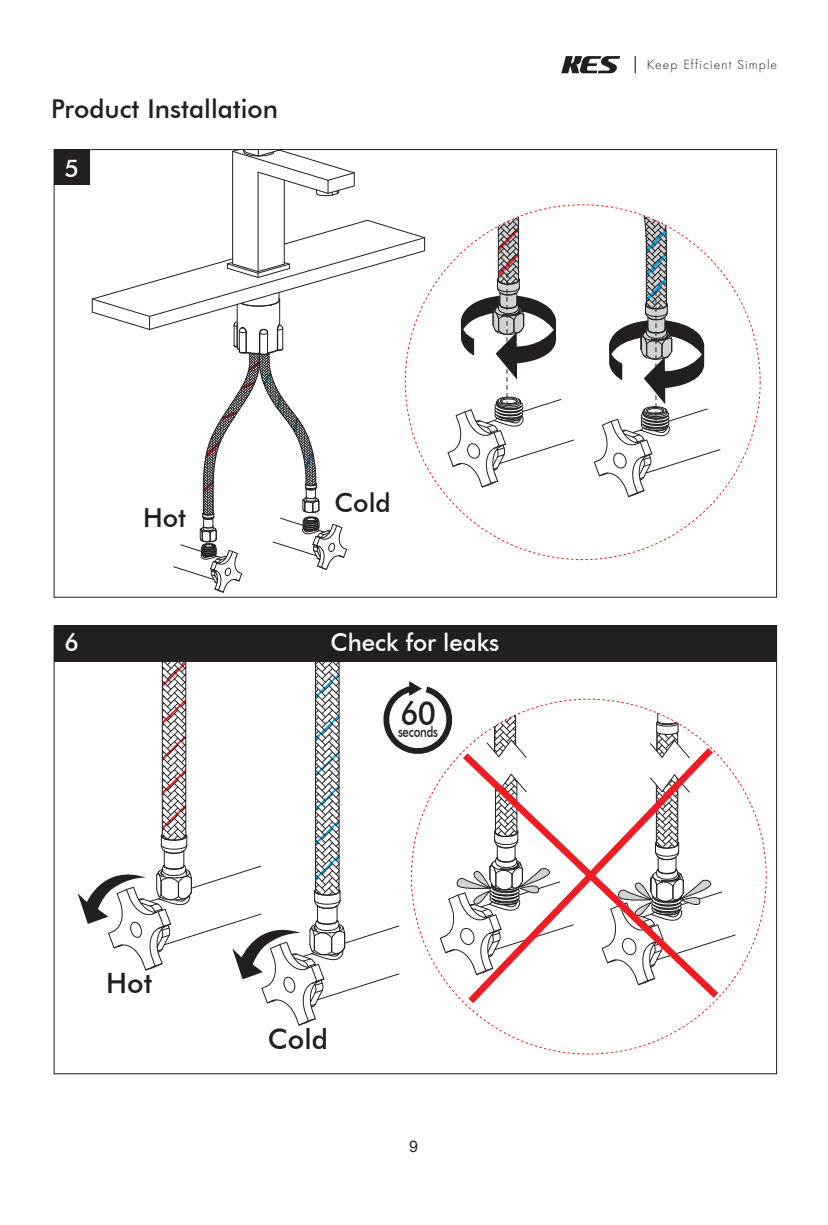
<style>
.page{position:relative;width:828px;height:1225px;background:#fff}
.page>*{position:absolute;margin:0;border:0;box-sizing:border-box;transform-origin:0 0}
.t1{font:500 32.8px "Futura BT";color:#231f20;scale:.92 1}
.t2{font:500 28px "Futura BT";color:#231f20}
.t3{font:500 26.2px "Futura BT";color:#231f20}
.t4{font:500 26px "Futura BT";color:#231f20}
.t5{font:500 24.4px "Futura BT";color:#fff}
.t6{font:500 24px "Futura BT";color:#fff}
.t7{font:16px "Arial";color:#231f20}
.t8{font:500 14.8px "Futura BT";letter-spacing:-.025em;color:#231f20;scale:.77 1}
.t9{font:300 13.8px "Futura";letter-spacing:.08em;color:#231f20}
</style>
<div class="page">
<svg style="left:561px;top:56px;width:59px;height:17px"></svg>
<svg style="left:635px;top:56px;width:1px;height:17px"></svg>
<div style="left:54px;top:626px;width:723px;height:36px;background:#231f20"></div>
<svg style="left:491px;top:776px;width:276px;height:279px"></svg>
<svg style="left:78px;top:662px;width:657px;height:363px"></svg>
<hr style="left:232px;top:151px;width:1px;height:113px;background:#231f20">
<hr style="left:258px;top:172px;width:1px;height:100px;background:#231f20">
<hr style="left:284px;top:180px;width:1px;height:84px;background:#231f20">
<svg style="left:232px;top:151px;width:123px;height:45px"></svg>
<svg style="left:92px;top:205px;width:628px;height:387px"></svg>
<div style="left:54px;top:149px;width:35px;height:36px;background:#231f20"></div>
<h3 class="t4" style="left:51px;top:93px;width:228px">Product Installation</h3>
<h3 class="t6" style="left:64px;top:151px;width:16px">5</h3>
<h3 class="t5" style="left:65px;top:153px;width:16px">5</h3>
<h3 class="t5" style="left:65px;top:628px;width:16px">6</h3>
<h3 class="t3" style="left:143px;top:502px;width:45px">Hot</h3>
<h3 class="t3" style="left:334px;top:487px;width:58px">Cold</h3>
<h3 class="t5" style="left:330px;top:628px;width:170px">Check for leaks</h3>
<h1 class="t1" style="left:400px;top:694px;width:40px">60</h1>
<p class="t8" style="left:398px;top:722px;width:53px">seconds</p>
<h2 class="t2" style="left:106px;top:965px;width:47px">Hot</h2>
<h2 class="t2" style="left:268px;top:1022px;width:62px">Cold</h2>
<p class="t7" style="left:409px;top:1135px;width:10px">9</p>
<p class="t9" style="left:647px;top:56px;width:132px">Keep Efficient Simple</p>
</div>
